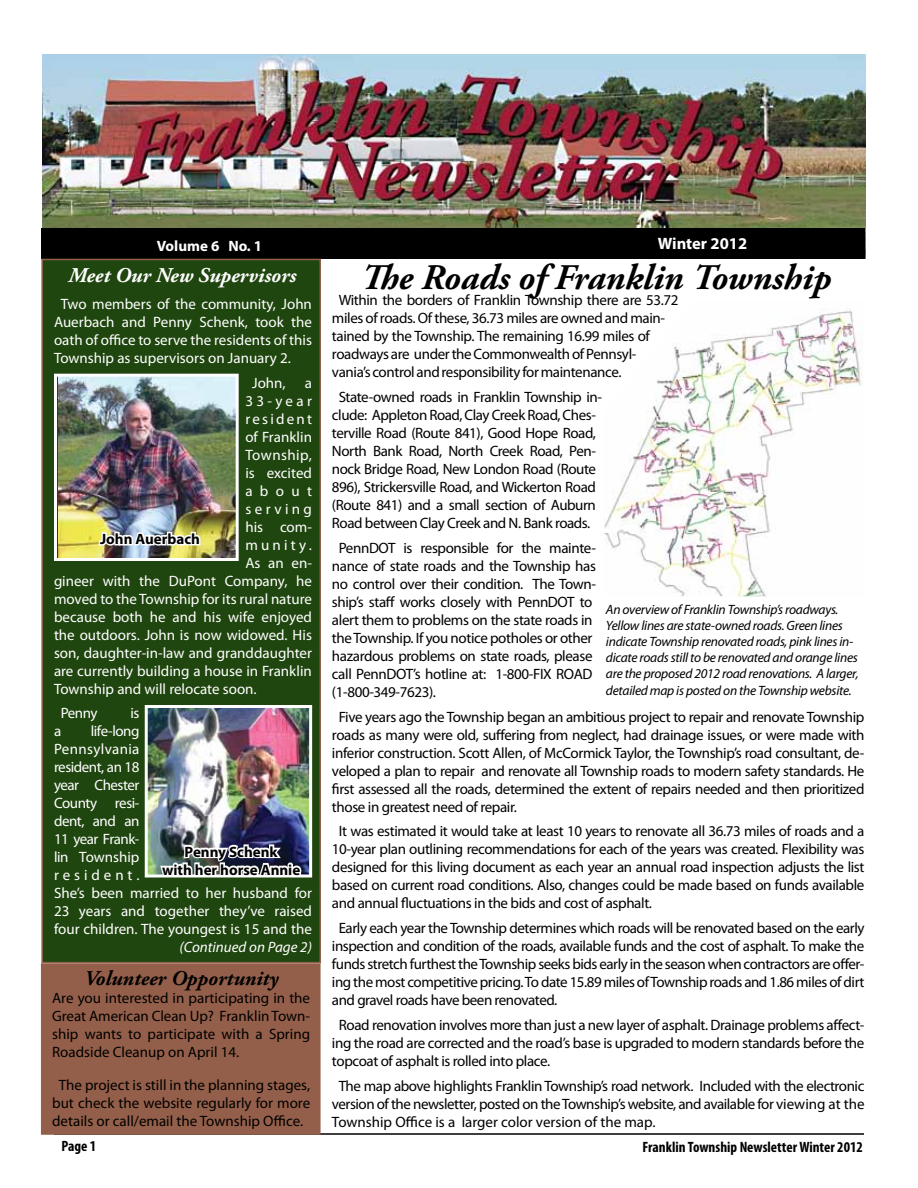
<style>
.page{position:relative;width:918px;height:1188px;background:#fff}
.page>*{position:absolute;margin:0;border:0;box-sizing:border-box;transform-origin:0 0}
.t1{font:italic 700 36px "Adobe Garamond Pro";color:#000}
.t2{font:italic 700 21px "Adobe Garamond Pro";color:#fff}
.t3{font:italic 700 21px "Adobe Garamond Pro";color:#000}
.t4{font:700 16.5px "Myriad Pro";color:#fff}
.t5{font:15px/18px "Myriad Pro";letter-spacing:-.025em;color:#000;text-align:justify}
.t6{font:15px/18px "Myriad Pro";color:#fff;text-align:justify}
.t7{font:15px/18px "Myriad Pro";color:#000;text-align:center}
.t8{font:700 condensed 15px "Myriad Pro";color:#000}
.t9{font:700 15px/18px "Myriad Pro";color:#000;text-align:center}
.t10{font:italic 15px "Myriad Pro";color:#fff}
.t11{font:700 15px "Myriad Pro";color:#fff}
.t12{font:15px "Myriad Pro";letter-spacing:.03em;color:#fff}
.t13{font:15px "Myriad Pro";letter-spacing:.15em;color:#fff}
.t14{font:15px "Myriad Pro";letter-spacing:.225em;color:#fff}
.t15{font:italic 13.5px/16.2px "Myriad Pro";letter-spacing:-.02em;color:#000}
</style>
<div class="page">
<img style="left:42px;top:54px;width:823px;height:174px">
<hr style="left:54px;top:1133px;width:810px;height:2px;background:#000">
<div style="left:41px;top:228px;width:824px;height:31px;background:#000"></div>
<div style="left:41px;top:259px;width:280px;height:704px;background:#20460f;border:2px solid #945f4a"></div>
<img style="left:59px;top:378px;width:176px;height:179px">
<div style="left:54px;top:374px;width:185px;height:187px;border:3px solid #fff"></div>
<img style="left:97px;top:474px;width:105px;height:87px">
<img style="left:149px;top:709px;width:159px;height:165px">
<div style="left:145px;top:705px;width:167px;height:173px;border:3px solid #fff"></div>
<img style="left:159px;top:829px;width:144px;height:49px">
<img style="left:604px;top:309px;width:258px;height:287px">
<div style="left:41px;top:963px;width:280px;height:172px;background:#945f4a;border:2px solid #945f4a"></div>
<p class="t11" style="left:157px;top:236px;width:107px">Volume 6 No. 1</p>
<p class="t4" style="left:658px;top:232px;width:91px">Winter 2012</p>
<h2 class="t2" style="left:68px;top:263px;width:229px">Meet Our New Supervisors</h2>
<p class="t6" style="left:54px;top:295px;width:260px;text-indent:7px">Two members of the community, John Auerbach and Penny Schenk, took the oath of office to serve the residents of this Township as supervisors on January 2.</p>
<p class="t6" style="left:252px;top:373px;width:35px">John,</p>
<p class="t6" style="left:305px;top:373px;width:9px">a</p>
<p class="t6" style="left:245px;top:391px;width:68px">33-year</p>
<p class="t13" style="left:245px;top:409px;width:68px">resident</p>
<p class="t6" style="left:245px;top:427px;width:68px">of Franklin</p>
<p class="t12" style="left:245px;top:445px;width:68px">Township,</p>
<p class="t6" style="left:245px;top:463px;width:68px">is excited</p>
<p class="t6" style="left:245px;top:481px;width:68px">about</p>
<p class="t14" style="left:245px;top:499px;width:68px">serving</p>
<p class="t6" style="left:245px;top:517px;width:68px">his com-</p>
<p class="t6" style="left:245px;top:535px;width:68px">munity.</p>
<p class="t6" style="left:245px;top:553px;width:68px">As an en-</p>
<p class="t6" style="left:54px;top:571px;width:260px">gineer with the DuPont Company, he</p>
<p class="t6" style="left:54px;top:589px;width:259px">moved to the Township for its rural nature</p>
<p class="t6" style="left:54px;top:607px;width:260px">because both he and his wife enjoyed</p>
<p class="t6" style="left:54px;top:625px;width:259px">the outdoors. John is now widowed. His</p>
<p class="t6" style="left:54px;top:643px;width:259px">son, daughter-in-law and granddaughter</p>
<p class="t6" style="left:54px;top:661px;width:259px">are currently building a house in Franklin</p>
<p class="t6" style="left:54px;top:679px;width:204px">Township and will relocate soon.</p>
<p class="t6" style="left:61px;top:704px;width:38px">Penny</p>
<p class="t6" style="left:130px;top:704px;width:10px">is</p>
<p class="t6" style="left:54px;top:722px;width:9px">a</p>
<h1 class="t1" style="left:361px;top:256px;width:472px">The Roads of Franklin Township</h1>
<p class="t5" style="left:332px;top:291px;width:348px;text-align:left;text-indent:7px">Within the borders of Franklin Township there are 53.72 miles of roads. Of these, 36.73 miles are owned and main&shy;tained by the Township. The remaining 16.99 miles of roadways are under the Commonwealth of Pennsyl&shy;vania’s control and responsibility for maintenance.</p>
<p class="t5" style="left:332px;top:388px;width:272px;text-align:left;text-indent:7px">State-owned roads in Franklin Township in&shy;clude: Appleton Road, Clay Creek Road, Ches&shy;terville Road (Route 841), Good Hope Road, North Bank Road, North Creek Road, Pen&shy;nock Bridge Road, New London Road (Route 896), Strickersville Road, and Wickerton Road (Route 841) and a small section of Auburn Road between Clay Creek and N. Bank roads.</p>
<p class="t5" style="left:332px;top:539px;width:266px;text-align:left;text-indent:7px">PennDOT is responsible for the mainte&shy;nance of state roads and the Township has no control over their condition. The Town&shy;ship’s staff works closely with PennDOT to alert them to problems on the state roads in the Township. If you notice potholes or other hazardous problems on state roads, please call PennDOT’s hotline at: 1-800-FIX ROAD (1-800-349-7623).</p>
<p class="t5" style="left:332px;top:707px;width:534px;text-indent:7px">Five years ago the Township began an ambitious project to repair and renovate Township roads as many were old, suffering from neglect, had drainage issues, or were made with inferior construction. Scott Allen, of McCormick Taylor, the Township’s road consultant, de&shy;veloped a plan to repair and renovate all Township roads to modern safety standards. He first assessed all the roads, determined the extent of repairs needed and then prioritized those in greatest need of repair.</p>
<p class="t5" style="left:332px;top:822px;width:534px;text-indent:7px">It was estimated it would take at least 10 years to renovate all 36.73 miles of roads and a 10-year plan outlining recommendations for each of the years was created. Flexibility was designed for this living document as each year an annual road inspection adjusts the list based on current road conditions. Also, changes could be made based on funds available and annual fluctuations in the bids and cost of asphalt.</p>
<p class="t5" style="left:332px;top:919px;width:534px;text-indent:7px">Early each year the Township determines which roads will be renovated based on the early inspection and condition of the roads, available funds and the cost of asphalt. To make the funds stretch furthest the Township seeks bids early in the season when contractors are offer&shy;ing the most competitive pricing. To date 15.89 miles of Township roads and 1.86 miles of dirt and gravel roads have been renovated.</p>
<p class="t5" style="left:332px;top:1016px;width:534px;text-indent:7px">Road renovation involves more than just a new layer of asphalt. Drainage problems affect&shy;ing the road are corrected and the road’s base is upgraded to modern standards before the topcoat of asphalt is rolled into place.</p>
<p class="t5" style="left:332px;top:1076px;width:534px;text-indent:7px">The map above highlights Franklin Township’s road network. Included with the electronic version of the newsletter, posted on the Township’s website, and available for viewing at the Township Office is a larger color version of the map.</p>
<p class="t9" style="left:100px;top:529px;width:101px">John Auerbach</p>
<p class="t15" style="left:606px;top:601px;width:254px">An overview of Franklin Township’s roadways.<br>Yellow lines are state-owned roads. Green lines indicate Township renovated roads, pink lines in&shy;dicate roads still to be renovated and orange lines are the proposed 2012 road renovations. A larger, detailed map is posted on the Township website.</p>
<p class="t6" style="left:54px;top:722px;width:260px;text-align:left;text-indent:37px">life-long<br>Pennsylvania<br>resident, an 18<br>year Chester<br>County resi-<br>dent, and an<br>11 year Frank-<br>lin Township<br>resident.<br>She’s been married to her husband for<br>23 years and together they’ve raised four children. The youngest is 15 and the</p>
<p class="t9" style="left:162px;top:842px;width:140px">Penny Schenk<br>with her horse Annie</p>
<p class="t10" style="left:180px;top:938px;width:134px">(Continued on Page 2)</p>
<h2 class="t3" style="left:84px;top:966px;width:196px">Volunteer Opportunity</h2>
<p class="t5" style="left:52px;top:989px;width:259px">Are you interested in participating in the Great American Clean Up? Franklin Town&shy;ship wants to participate with a Spring Roadside Cleanup on April 14.</p>
<p class="t7" style="left:52px;top:1076px;width:260px">The project is still in the planning stages, but check the website regularly for more details or call/email the Township Office.</p>
<p class="t8" style="left:61px;top:1137px;width:36px">Page 1</p>
<p class="t8" style="left:642px;top:1137px;width:222px">Franklin Township Newsletter Winter 2012</p>
</div>
